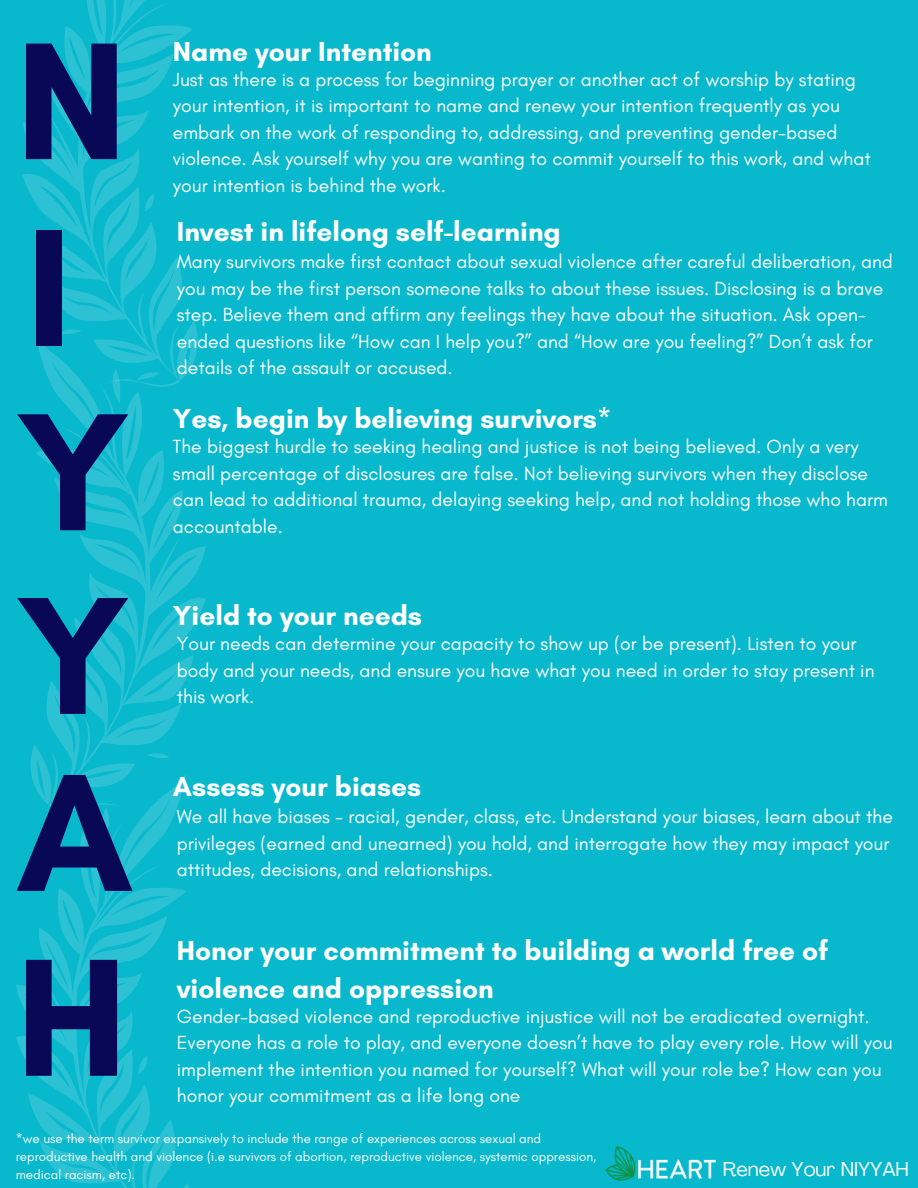
<style>
.page{position:relative;width:918px;height:1188px;background:#08b8cc}
.page>*{position:absolute;margin:0;border:0;box-sizing:border-box;transform-origin:0 0}
.t1{font:700 170.55px "Glacial Indifference";color:#090856}
.t2{font:700 169.95px "Glacial Indifference";color:#090856}
.t3{font:700 28.05px/37.8px "Glacial Indifference";color:#fff}
.t4{font:19.8px "Agrandir";color:#fff}
.t5{font:19.35px/26.5px "Glacial Indifference";color:#fff}
.t6{font:13.35px/18.1px "Glacial Indifference";color:#fff}
</style>
<div class="page">
<img style="left:606px;top:1147px;width:110px;height:34px">
<svg style="left:23px;top:0;width:175px;height:336px"></svg>
<svg style="left:31px;top:336px;width:175px;height:438px"></svg>
<svg style="left:16px;top:774px;width:173px;height:414px"></svg>
<p class="t2" style="left:16px;top:-2px;width:113px">N</p>
<p class="t1" style="left:26px;top:184px;width:48px">I</p>
<p class="t1" style="left:16px;top:368px;width:115px">Y</p>
<p class="t1" style="left:16px;top:552px;width:115px">Y</p>
<p class="t1" style="left:16px;top:729px;width:119px">A</p>
<p class="t1" style="left:16px;top:914px;width:113px">H</p>
<p class="t3" style="left:173px;top:32px;width:260px">Name your Intention</p>
<p class="t5" style="left:173px;top:66px;width:699px">Just as there is a process for beginning prayer or another act of worship by stating your intention, it is important to name and renew your intention frequently as you embark on the work of responding to, addressing, and preventing gender-based violence. Ask yourself why you are wanting to commit yourself to this work, and what</p>
<p class="t5" style="left:173px;top:172px;width:274px">your intention is behind the work.</p>
<p class="t3" style="left:177px;top:212px;width:385px">Invest in lifelong self-learning</p>
<p class="t5" style="left:177px;top:248px;width:718px">Many survivors make first contact about sexual violence after careful deliberation, and you may be the first person someone talks to about these issues. Disclosing is a brave step. Believe them and affirm any feelings they have about the situation. Ask open&shy;ended questions like “How can I help you?” and “How are you feeling?” Don’t ask for details of the assault or accused.</p>
<p class="t3" style="left:173px;top:400px;width:440px">Yes, begin by believing survivors*</p>
<p class="t5" style="left:173px;top:433px;width:717px">The biggest hurdle to seeking healing and justice is not being believed. Only a very small percentage of disclosures are false. Not believing survivors when they disclose can lead to additional trauma, delaying seeking help, and not holding those who harm accountable.</p>
<p class="t3" style="left:173px;top:596px;width:251px">Yield to your needs</p>
<p class="t5" style="left:177px;top:630px;width:699px">Your needs can determine your capacity to show up (or be present). Listen to your body and your needs, and ensure you have what you need in order to stay present in this work.</p>
<p class="t3" style="left:173px;top:767px;width:250px">Assess your biases</p>
<p class="t5" style="left:177px;top:803px;width:718px">We all have biases - racial, gender, class, etc. Understand your biases, learn about the privileges (earned and unearned) you hold, and interrogate how they may impact your attitudes, decisions, and relationships.</p>
<p class="t3" style="left:177px;top:931px;width:653px">Honor your commitment to building a world free of violence and oppression</p>
<p class="t5" style="left:177px;top:1003px;width:717px">Gender-based violence and reproductive injustice will not be eradicated overnight.<br>Everyone has a role to play, and everyone doesn’t have to play every role. How will you implement the intention you named for yourself? What will your role be? How can you honor your commitment as a life long one</p>
<p class="t6" style="left:16px;top:1129px;width:582px">*we use the term survivor expansively to include the range of experiences across sexual and reproductive health and violence (i.e survivors of abortion, reproductive violence, systemic oppression, medical racism, etc).</p>
<p class="t4" style="left:723px;top:1161px;width:188px">Renew Your NIYYAH</p>
</div>
